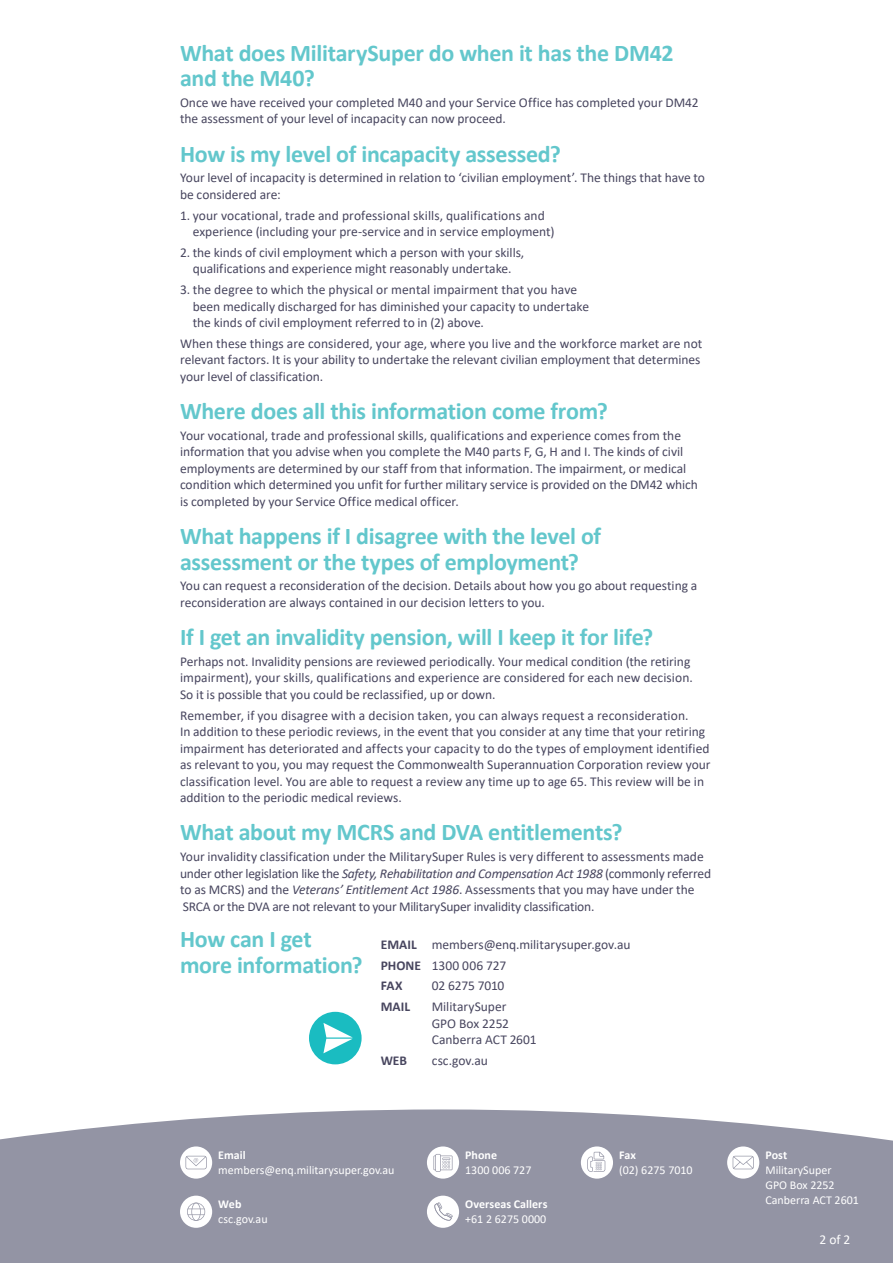
<style>
.page{position:relative;width:893px;height:1263px;background:#fff}
.page>*{position:absolute;margin:0;border:0;box-sizing:border-box;transform-origin:0 0}
.t1{font:700 24px/25.5px "Calibri";letter-spacing:-.015em;color:#63c7cc}
.t2{font:13.5px/16.5px "Calibri";color:#48465f}
.t3{font:700 13.5px "Calibri";color:#48465f}
.t4{font:13.5px "Calibri";color:#fff}
.t5{font:12px/15px "Calibri";color:#fff}
.t6{font:700 12px "Calibri";letter-spacing:.005em;color:#fff}
.s1{font-style:italic}
.s2{font-weight:700}
</style>
<div class="page">
<svg style="left:0;top:1109px;width:893px;height:154px;background:#9a9baa"></svg>
<div style="left:180px;top:1146px;width:32px;height:32px;background:#fff;border-radius:50%"></div>
<svg style="left:185px;top:1156px;width:22px;height:13px"></svg>
<div style="left:427px;top:1146px;width:32px;height:32px;background:#fff;border-radius:50%"></div>
<svg style="left:433px;top:1154px;width:19px;height:18px"></svg>
<div style="left:581px;top:1146px;width:32px;height:32px;background:#fff;border-radius:50%"></div>
<svg style="left:587px;top:1152px;width:18px;height:20px"></svg>
<div style="left:727px;top:1146px;width:32px;height:32px;background:#fff;border-radius:50%"></div>
<svg style="left:733px;top:1156px;width:21px;height:13px"></svg>
<div style="left:180px;top:1195px;width:32px;height:33px;background:#fff;border-radius:50%"></div>
<svg style="left:187px;top:1202px;width:18px;height:19px"></svg>
<div style="left:427px;top:1195px;width:32px;height:33px;background:#fff;border-radius:50%"></div>
<svg style="left:434px;top:1202px;width:19px;height:18px"></svg>
<div style="left:309px;top:1012px;width:53px;height:52px;background:#1abcc1;border-radius:50%"></div>
<svg style="left:323px;top:1023px;width:30px;height:30px"></svg>
<h1 class="t1" style="left:180px;top:39px;width:495px">What does MilitarySuper do when it has the DM42 and the M40?</h1>
<p class="t2" style="left:180px;top:94px;width:520px">Once we have received your completed M40 and your Service Office has completed your DM42 the assessment of your level of incapacity can now proceed.</p>
<h1 class="t1" style="left:180px;top:140px;width:382px">How is my level of incapacity assessed?</h1>
<p class="t2" style="left:180px;top:169px;width:527px">Your level of incapacity is determined in relation to ‘civilian employment’. The things that have to be considered are:</p>
<p class="t2" style="left:193px;top:206px;width:363px;text-indent:-13px">1. your vocational, trade and professional skills, qualifications and experience (including your pre-service and in service employment)</p>
<p class="t2" style="left:180px;top:244px;width:346px;text-align:center">2. the kinds of civil employment which a person with your skills, qualifications and experience might reasonably undertake.</p>
<p class="t2" style="left:193px;top:281px;width:398px;text-indent:-13px">3. the degree to which the physical or mental impairment that you have been medically discharged for has diminished your capacity to undertake the kinds of civil employment referred to in (2) above.</p>
<p class="t2" style="left:180px;top:335px;width:524px">When these things are considered, your age, where you live and the workforce market are not relevant factors. It is your ability to undertake the relevant civilian employment that determines your level of classification.</p>
<h1 class="t1" style="left:180px;top:398px;width:429px">Where does all this information come from?</h1>
<p class="t2" style="left:180px;top:427px;width:519px">Your vocational, trade and professional skills, qualifications and experience comes from the information that you advise when you complete the M40 parts F, G, H and I. The kinds of civil employments are determined by our staff from that information. The impairment, or medical condition which determined you unfit for further military service is provided on the DM42 which is completed by your Service Office medical officer.</p>
<h1 class="t1" style="left:180px;top:523px;width:423px">What happens if I disagree with the level of assessment or the types of employment?</h1>
<p class="t2" style="left:180px;top:577px;width:519px">You can request a reconsideration of the decision. Details about how you go about requesting a reconsideration are always contained in our decision letters to you.</p>
<h1 class="t1" style="left:180px;top:624px;width:475px">If I get an invalidity pension, will I keep it for life?</h1>
<p class="t2" style="left:180px;top:653px;width:514px">Perhaps not. Invalidity pensions are reviewed periodically. Your medical condition (the retiring impairment), your skills, qualifications and experience are considered for each new decision.<br>So it is possible that you could be reclassified, up or down.</p>
<p class="t2" style="left:180px;top:706px;width:532px">Remember, if you disagree with a decision taken, you can always request a reconsideration.<br>In addition to these periodic reviews, in the event that you consider at any time that your retiring impairment has deteriorated and affects your capacity to do the types of employment identified as relevant to you, you may request the Commonwealth Superannuation Corporation review your classification level. You are able to request a review any time up to age 65. This review will be in addition to the periodic medical reviews.</p>
<h1 class="t1" style="left:180px;top:819px;width:444px">What about my MCRS and DVA entitlements?</h1>
<p class="t2" style="left:180px;top:848px;width:533px">Your invalidity classification under the MilitarySuper Rules is very different to assessments made under other legislation like the <span class="s1">Safety, Rehabilitation and Compensation Act 1988</span> (commonly referred to as MCRS) and the <span class="s1">Veterans’ Entitlement Act 1986</span>. Assessments that you may have under the SRCA or the DVA are not relevant to your MilitarySuper invalidity classification.</p>
<h1 class="t1" style="left:180px;top:926px;width:184px">How can I get more information?</h1>
<p class="t2" style="left:381px;top:934px;width:251px;line-height:20.7px"><span class="s2">EMAIL</span> members@enq.militarysuper.gov.au<br><span class="s2">PHONE</span> 1300 006 727<br><span class="s2">FAX</span></p>
<p class="t2" style="left:432px;top:977px;width:74px">02 6275 7010</p>
<p class="t3" style="left:381px;top:997px;width:31px">MAIL</p>
<p class="t2" style="left:432px;top:998px;width:106px">MilitarySuper<br>GPO Box 2252<br>Canberra ACT 2601</p>
<p class="t3" style="left:381px;top:1051px;width:28px">WEB</p>
<p class="t2" style="left:432px;top:1052px;width:58px">csc.gov.au</p>
<p class="t6" style="left:218px;top:1146px;width:29px">Email</p>
<p class="t5" style="left:218px;top:1162px;width:178px">members@enq.militarysuper.gov.au</p>
<p class="t6" style="left:218px;top:1195px;width:25px">Web</p>
<p class="t5" style="left:218px;top:1211px;width:51px">csc.gov.au</p>
<p class="t6" style="left:465px;top:1146px;width:33px">Phone</p>
<p class="t5" style="left:465px;top:1162px;width:68px">1300 006 727</p>
<p class="t6" style="left:465px;top:1195px;width:84px">Overseas Callers</p>
<p class="t5" style="left:465px;top:1211px;width:83px">+61 2 6275 0000</p>
<p class="t6" style="left:619px;top:1146px;width:18px">Fax</p>
<p class="t5" style="left:619px;top:1162px;width:75px">(02) 6275 7010</p>
<p class="t6" style="left:765px;top:1146px;width:23px">Post</p>
<p class="t5" style="left:765px;top:1162px;width:71px">MilitarySuper<br>GPO Box 2252</p>
<p class="t5" style="left:765px;top:1192px;width:95px">Canberra ACT 2601</p>
<p class="t4" style="left:819px;top:1230px;width:33px">2 of 2</p>
</div>
